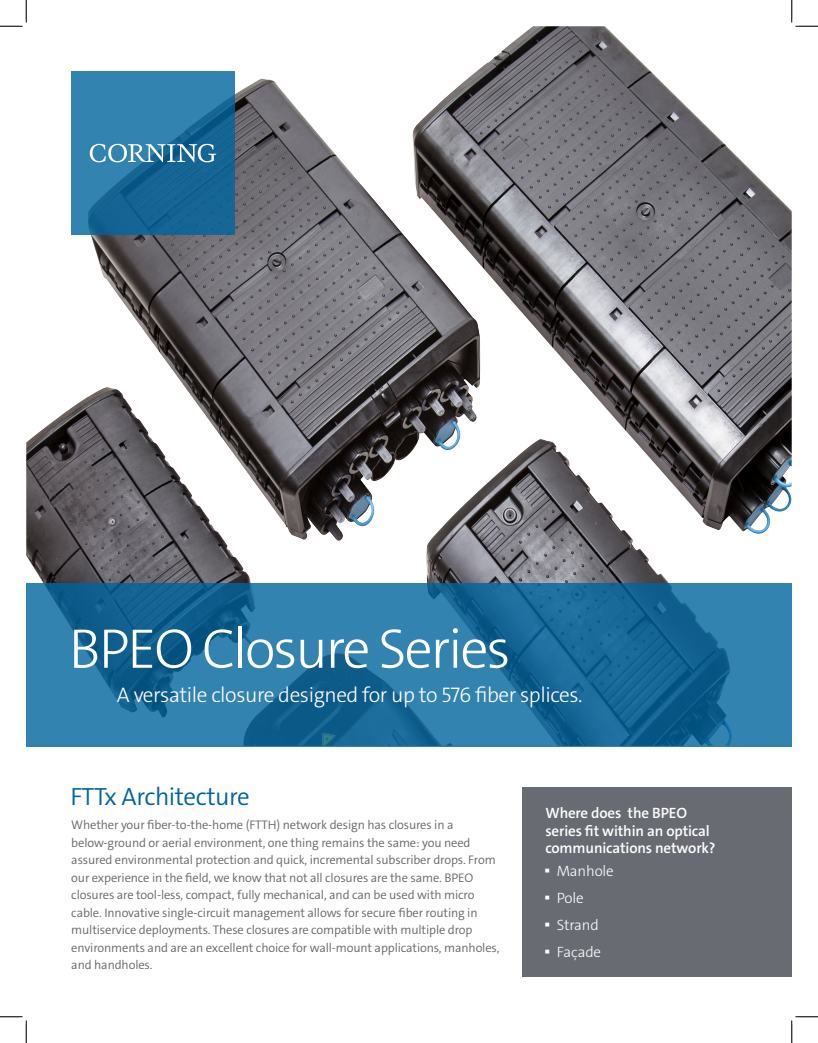
<style>
.page{position:relative;width:818px;height:1043px;background:#fff}
.page>*{position:absolute;margin:0;border:0;box-sizing:border-box;transform-origin:0 0}
.t1{font:300 56.25px "The Sans C4 s";letter-spacing:-.04em;color:#fff}
.t2{font:300 25px "The Sans C4 s";letter-spacing:-.02em;color:#00649e}
.t3{font:300 21.25px "The Sans C4 s";letter-spacing:-.02em;color:#fff}
.t4{font:600 15px/17.5px "The Sans C4 s";letter-spacing:-.01em;color:#fff}
.t5{font:300 15px "The Sans C4 s";letter-spacing:-.01em;color:#fff}
.t6{font:300 12.5px/17.5px "The Sans C4 s";letter-spacing:-.01em;color:#666}
.t7{font:300 6.25px "The Sans C4 s";color:#fff}
.s1{font-size:13.75px}
</style>
<div class="page">
<svg style="left:26px;top:397px;width:643px;height:186px"></svg>
<img style="left:87px;top:26px;width:705px;height:517px">
<div style="left:522px;top:787px;width:269px;height:190px;background:#696b73"></div>
<svg style="left:26px;top:583px;width:765px;height:163px;background:#2271a0"></svg>
<svg style="left:71px;top:71px;width:164px;height:164px;background:#2474a2"></svg>
<svg style="left:90px;top:144px;width:126px;height:18px"></svg>
<svg style="left:0;top:0;width:27px;height:27px"></svg>
<svg style="left:0;top:1016px;width:27px;height:26px"></svg>
<svg style="left:790px;top:0;width:28px;height:27px"></svg>
<svg style="left:791px;top:1016px;width:27px;height:26px"></svg>
<p class="t1" style="left:69px;top:612px;width:443px">BPEO Closure Series</p>
<p class="t3" style="left:117px;top:680px;width:467px">A versatile closure designed for up to 576 fiber splices.</p>
<p class="t2" style="left:70px;top:780px;width:181px">FTTx Architecture</p>
<p class="t6" style="left:71px;top:816px;width:384px">Whether your fiber-to-the-home (FTTH) network design has closures in a</p>
<p class="t6" style="left:71px;top:834px;width:401px">below-ground or aerial environment, one thing remains the same: you need</p>
<p class="t6" style="left:71px;top:851px;width:426px">assured environmental protection and quick, incremental subscriber drops. From our experience in the field, we know that not all closures are the same. BPEO</p>
<p class="t6" style="left:71px;top:886px;width:408px">closures are tool-less, compact, fully mechanical, and can be used with micro cable. Innovative single-circuit management allows for secure fiber routing in</p>
<p class="t6" style="left:71px;top:921px;width:429px">multiservice deployments. These closures are compatible with multiple drop environments and are an excellent choice for wall-mount applications, manholes, and handholes.</p>
<p class="t4" style="left:545px;top:804px;width:172px">Where does the BPEO series fit within an optical communications network?</p>
<p class="t7" style="left:545px;top:865px;width:5px">▄</p>
<p class="t5" style="left:556px;top:861px;width:59px">Manhole</p>
<p class="t7" style="left:545px;top:892px;width:5px">▄</p>
<p class="t5" style="left:556px;top:888px;width:29px">Pole</p>
<p class="t7" style="left:545px;top:919px;width:5px">▄</p>
<p class="t5" style="left:556px;top:915px;width:44px">Strand</p>
<p class="t7" style="left:545px;top:946px;width:5px">▄</p>
<p class="t5" style="left:556px;top:942px;width:46px">Fa<span class="s1">Ç</span>ade</p>
</div>
